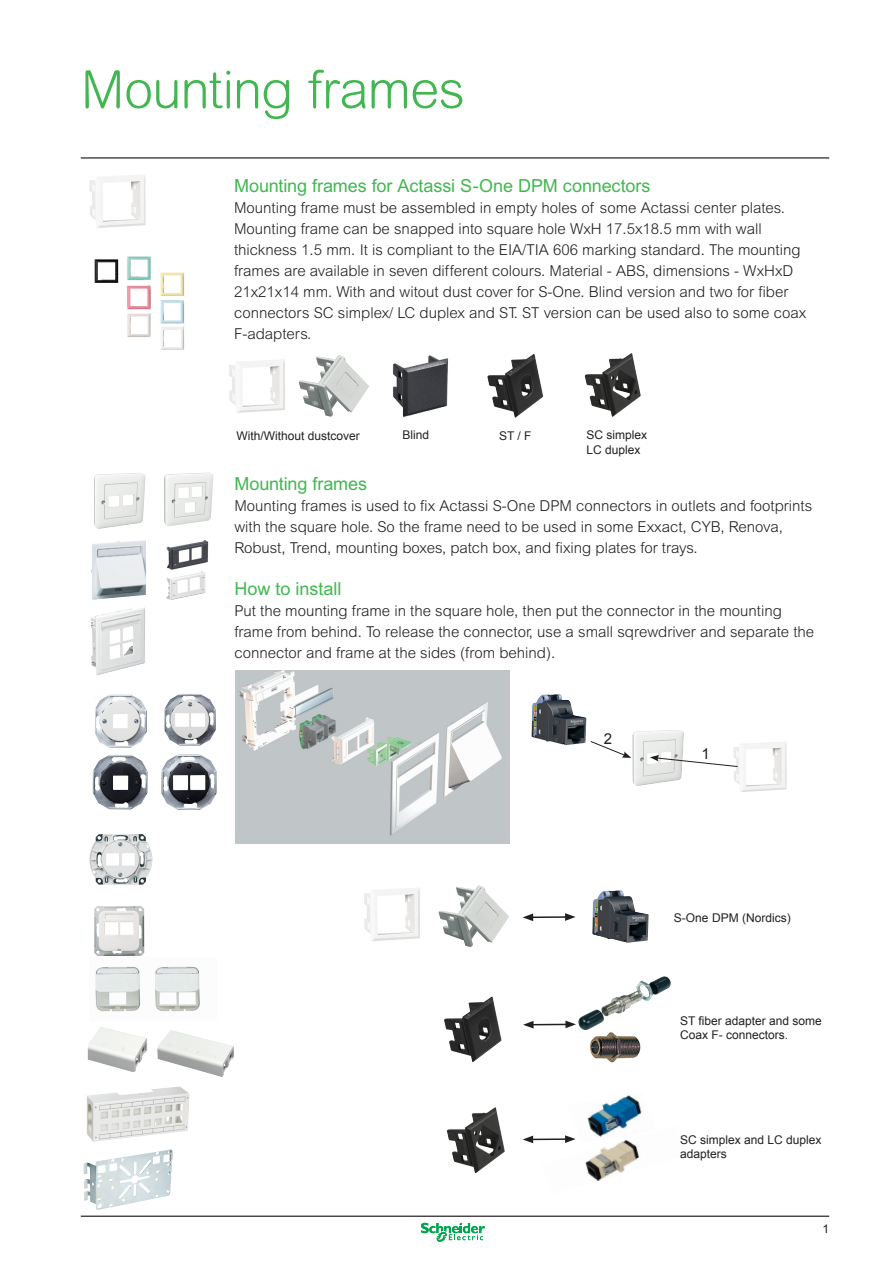
<style>
.page{position:relative;width:893px;height:1263px;background:#fff}
.page>*{position:absolute;margin:0;border:0;box-sizing:border-box;transform-origin:0 0}
.Headline_1{font:300 52.5px "Arial Rounded MT Pro";letter-spacing:-.015em;color:#42b751}
.Subheadline_Bodytext{font:18px "Arial MT Std";letter-spacing:-.005em;color:#42b751}
.Bodytext{font:18px "Arial MT Std";color:#42b751}
.Bodytext-2{font:300 15px/21px "Arial MT Std";color:#231f20}
.t1{font:15px "Arial";color:#231f20}
._1_Text__8{font:12px/14.4px "Arial";color:#231f20}
</style>
<div class="page">
<hr style="left:81px;top:1215px;width:748px;height:2px;background:#231f20">
<hr style="left:81px;top:157px;width:748px;height:2px;background:#231f20">
<svg style="left:421px;top:1223px;width:64px;height:19px"></svg>
<img style="left:94px;top:256px;width:91px;height:94px">
<img style="left:89px;top:175px;width:57px;height:53px">
<img style="left:299px;top:355px;width:70px;height:62px">
<img style="left:392px;top:355px;width:56px;height:62px">
<img style="left:487px;top:354px;width:56px;height:64px">
<img style="left:585px;top:353px;width:56px;height:64px">
<img style="left:229px;top:360px;width:56px;height:53px">
<img style="left:94px;top:906px;width:50px;height:50px">
<img style="left:95px;top:966px;width:105px;height:46px">
<img style="left:164px;top:694px;width:52px;height:51px">
<img style="left:161px;top:754px;width:56px;height:56px">
<img style="left:95px;top:694px;width:52px;height:54px">
<img style="left:93px;top:755px;width:55px;height:54px">
<img style="left:89px;top:834px;width:63px;height:51px">
<img style="left:166px;top:540px;width:43px;height:30px">
<img style="left:91px;top:540px;width:55px;height:60px">
<img style="left:91px;top:607px;width:54px;height:68px">
<img style="left:166px;top:571px;width:39px;height:29px">
<img style="left:88px;top:1027px;width:59px;height:45px">
<img style="left:157px;top:1030px;width:77px;height:47px">
<img style="left:164px;top:473px;width:49px;height:53px">
<img style="left:94px;top:473px;width:51px;height:56px">
<img style="left:87px;top:1086px;width:103px;height:56px">
<img style="left:84px;top:1149px;width:89px;height:61px">
<img style="left:632px;top:730px;width:52px;height:56px">
<img style="left:733px;top:742px;width:54px;height:50px">
<img style="left:532px;top:694px;width:54px;height:51px">
<svg style="left:650px;top:755px;width:88px;height:12px"></svg>
<svg style="left:590px;top:741px;width:41px;height:17px"></svg>
<img style="left:590px;top:1032px;width:51px;height:31px">
<img style="left:364px;top:888px;width:56px;height:53px">
<img style="left:592px;top:890px;width:57px;height:53px">
<img style="left:235px;top:671px;width:274px;height:173px">
<img style="left:439px;top:885px;width:51px;height:62px">
<img style="left:587px;top:1095px;width:55px;height:31px">
<img style="left:541px;top:1126px;width:99px;height:55px">
<img style="left:578px;top:976px;width:93px;height:54px">
<hr style="left:531px;top:916px;width:36px;height:2px;background:#231f20">
<svg style="left:523px;top:913px;width:10px;height:8px"></svg>
<svg style="left:565px;top:913px;width:11px;height:8px"></svg>
<hr style="left:531px;top:1024px;width:37px;height:1px;background:#231f20">
<svg style="left:523px;top:1021px;width:11px;height:7px"></svg>
<svg style="left:565px;top:1020px;width:11px;height:8px"></svg>
<hr style="left:531px;top:1138px;width:36px;height:2px;background:#231f20">
<svg style="left:523px;top:1135px;width:10px;height:8px"></svg>
<svg style="left:565px;top:1135px;width:11px;height:8px"></svg>
<img style="left:444px;top:996px;width:58px;height:66px">
<img style="left:447px;top:1107px;width:58px;height:66px">
<p class="Headline_1" style="left:81px;top:59px;width:385px">Mounting frames</p>
<p class="Subheadline_Bodytext" style="left:234px;top:175px;width:418px">Mounting frames for Actassi S-One DPM connectors</p>
<p class="Bodytext-2" style="left:234px;top:197px;width:574px">Mounting frame must be assembled in empty holes of some Actassi center plates.<br>Mounting frame can be snapped into square hole WxH 17.5x18.5 mm with wall thickness 1.5 mm. It is compliant to the EIA/TIA 606 marking standard. The mounting frames are available in seven different colours. Material - ABS, dimensions - WxHxD 21x21x14 mm. With and witout dust cover for S-One. Blind version and two for fiber connectors SC simplex/ LC duplex and ST. ST version can be used also to some coax F-adapters.</p>
<p class="_1_Text__8" style="left:236px;top:428px;width:125px">With/Without dustcover</p>
<p class="_1_Text__8" style="left:402px;top:428px;width:28px">Blind</p>
<p class="_1_Text__8" style="left:499px;top:428px;width:34px">ST / F</p>
<p class="_1_Text__8" style="left:587px;top:428px;width:62px">SC simplex</p>
<p class="_1_Text__8" style="left:587px;top:442px;width:56px">LC duplex</p>
<p class="Subheadline_Bodytext" style="left:234px;top:473px;width:134px">Mounting frames</p>
<p class="Bodytext-2" style="left:234px;top:495px;width:579px">Mounting frames is used to fix Actassi S-One DPM connectors in outlets and footprints with the square hole. So the frame need to be used in some Exxact, CYB, Renova,<br>Robust, Trend, mounting boxes, patch box, and fixing plates for trays.</p>
<p class="Bodytext" style="left:234px;top:578px;width:109px">How to install</p>
<p class="Bodytext-2" style="left:234px;top:600px;width:581px">Put the mounting frame in the square hole, then put the connector in the mounting frame from behind. To release the connector, use a small sqrewdriver and separate the connector and frame at the sides (from behind).</p>
<p class="t1" style="left:604px;top:728px;width:10px">2</p>
<p class="t1" style="left:702px;top:744px;width:10px">1</p>
<p class="_1_Text__8" style="left:674px;top:911px;width:118px">S-One DPM (Nordics)</p>
<p class="_1_Text__8" style="left:680px;top:1014px;width:143px">ST fiber adapter and some<br>Coax F- connectors.</p>
<p class="_1_Text__8" style="left:680px;top:1133px;width:143px">SC simplex and LC duplex adapters</p>
<p class="_1_Text__8" style="left:822px;top:1222px;width:8px">1</p>
</div>
